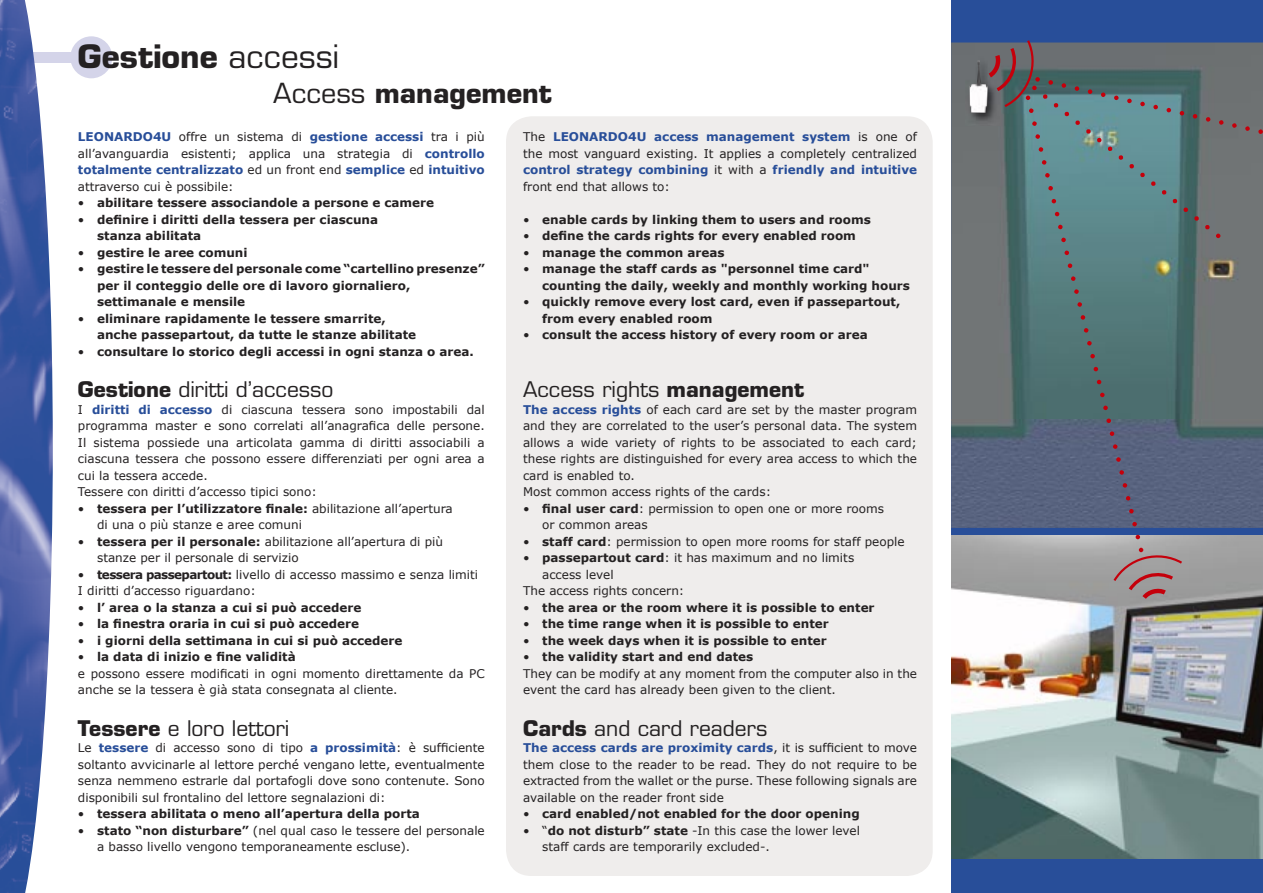
<style>
.page{position:relative;width:1263px;height:893px;background:#fff}
.page>*{position:absolute;margin:0;border:0;box-sizing:border-box;transform-origin:0 0}
.t1{font:700 31.5px "Eurostile";color:#242122}
.t2{font:700 27px "Eurostile";color:#242122}
.t3{font:21px "Eurostile";color:#242122}
.t4{font:12px/16.5px "Verdana";color:#242122}
.t5{font:700 12px/16.5px "Verdana";color:#242122}
.s1{font-weight:400}
.s2{font-weight:700;color:#284e99}
.s3{font-weight:700}
</style>
<div class="page">
<div style="left:506px;top:116px;width:427px;height:760px;background:#efedec;border-radius:26px"></div>
<div style="left:951px;top:0;width:312px;height:893px;background:#284e99"></div>
<img style="left:951px;top:43px;width:312px;height:485px">
<img style="left:965px;top:57px;width:24px;height:69px">
<img style="left:969px;top:60px;width:19px;height:53px">
<div style="left:1px;top:52px;width:90px;height:11px;background:#d4d4e9"></div>
<div style="left:70px;top:36px;width:42px;height:42px;background:#d4d4e9;border-radius:50%"></div>
<img style="left:0;top:0;width:53px;height:893px">
<svg style="left:989px;top:40px;width:274px;height:198px;background:#606f72"></svg>
<img style="left:951px;top:536px;width:312px;height:323px">
<svg style="left:1026px;top:96px;width:117px;height:456px;background:#5d7983"></svg>
<svg style="left:1113px;top:553px;width:69px;height:46px;background:#a3898a"></svg>
<h1 class="t1" style="left:78px;top:37px;width:263px">Gestione <span class="s1">accessi</span></h1>
<h2 class="t2" style="left:273px;top:76px;width:280px"><span class="s1">Access</span> management</h2>
<p class="t4" style="left:523px;top:128px;width:396px;text-align:justify">The <span class="s2">LEONARDO4U access management system</span> is one of the most vanguard existing. It applies a completely centralized <span class="s2">control strategy combining</span> it with a <span class="s2">friendly and intuitive </span>front end that allows to:</p>
<p class="t5" style="left:523px;top:210px;width:349px"><span class="s1">•</span> enable cards by linking them to users and rooms</p>
<p class="t5" style="left:523px;top:227px;width:334px"><span class="s1">•</span> define the cards rights for every enabled room</p>
<p class="t5" style="left:523px;top:243px;width:203px"><span class="s1">•</span> manage the common areas</p>
<p class="t5" style="left:542px;top:260px;width:369px;text-indent:-19px"><span class="s1">•</span> manage the staff cards as "personnel time card" counting the daily, weekly and monthly working hours</p>
<p class="t5" style="left:542px;top:293px;width:360px;text-indent:-19px"><span class="s1">•</span> quickly remove every lost card, even if passepartout, from every enabled room</p>
<p class="t5" style="left:523px;top:326px;width:346px"><span class="s1">•</span> consult the access history of every room or area</p>
<h3 class="t3" style="left:523px;top:377px;width:283px">Access rights <span class="s3">management</span></h3>
<p class="t4" style="left:523px;top:401px;width:396px"><span class="s2">The access rights</span> of each card are set by the master program and they are correlated to the user’s personal data. The system allows a wide variety of rights to be associated to each card; these rights are distinguished for every area access to which the card is enabled to.<br>Most common access rights of the cards:</p>
<p class="t4" style="left:542px;top:500px;width:343px;text-indent:-19px">• <span class="s3">final user card</span>: permission to open one or more rooms or common areas</p>
<p class="t4" style="left:523px;top:533px;width:383px">• <span class="s3">staff card</span>: permission to open more rooms for staff people</p>
<p class="t4" style="left:523px;top:549px;width:333px">• <span class="s3">passepartout card</span>: it has maximum and no limits</p>
<p class="t4" style="left:542px;top:566px;width:73px">access level</p>
<p class="t4" style="left:523px;top:582px;width:163px">The access rights concern:</p>
<p class="t5" style="left:523px;top:599px;width:353px"><span class="s1">•</span> the area or the room where it is possible to enter</p>
<p class="t5" style="left:523px;top:615px;width:307px"><span class="s1">•</span> the time range when it is possible to enter</p>
<p class="t5" style="left:523px;top:632px;width:305px"><span class="s1">•</span> the week days when it is possible to enter</p>
<p class="t4" style="left:523px;top:648px;width:395px">• <span class="s3">the validity start and end dates<br></span>They can be modify at any moment from the computer also in the event the card has already been given to the client.</p>
<h3 class="t3" style="left:523px;top:716px;width:246px"><span class="s3">Cards</span> and card readers</h3>
<p class="t4" style="left:523px;top:739px;width:396px;text-align:justify"><span class="s2">The access cards are proximity cards</span>, it is sufficient to move them close to the reader to be read. They do not require to be extracted from the wallet or the purse. These following signals are available on the reader front side</p>
<p class="t5" style="left:523px;top:805px;width:338px"><span class="s1">•</span> card enabled/not enabled for the door opening</p>
<p class="t4" style="left:542px;top:822px;width:319px;text-indent:-19px">• “<span class="s3">do not disturb” state</span> -In this case the lower level staff cards are temporarily excluded-.</p>
<p class="t4" style="left:78px;top:128px;width:408px;text-align:justify"><span class="s2">LEONARDO4U</span> offre un sistema di <span class="s2">gestione accessi</span> tra i più all’avanguardia esistenti; applica una strategia di <span class="s2">controllo totalmente centralizzato</span> ed un front end <span class="s2">semplice</span> ed <span class="s2">intuitivo </span>attraverso cui è possibile:</p>
<p class="t5" style="left:78px;top:194px;width:358px"><span class="s1">•</span> abilitare tessere associandole a persone e camere</p>
<p class="t5" style="left:97px;top:210px;width:282px;text-indent:-19px"><span class="s1">•</span> definire i diritti della tessera per ciascuna stanza abilitata</p>
<p class="t5" style="left:78px;top:243px;width:171px"><span class="s1">•</span> gestire le aree comuni</p>
<p class="t5" style="left:97px;top:260px;width:389px;text-indent:-19px"><span class="s1">•</span> gestire le tessere del personale come “cartellino presenze” per il conteggio delle ore di lavoro giornaliero, settimanale e mensile</p>
<p class="t5" style="left:97px;top:309px;width:321px;text-indent:-19px"><span class="s1">•</span> eliminare rapidamente le tessere smarrite, anche passepartout, da tutte le stanze abilitate</p>
<p class="t5" style="left:78px;top:342px;width:397px"><span class="s1">•</span> consultare lo storico degli accessi in ogni stanza o area.</p>
<h3 class="t3" style="left:78px;top:377px;width:257px"><span class="s3">Gestione</span> diritti d’accesso</h3>
<p class="t4" style="left:78px;top:401px;width:408px">I <span class="s2">diritti di accesso</span> di ciascuna tessera sono impostabili dal programma master e sono correlati all’anagrafica delle persone.<br>Il sistema possiede una articolata gamma di diritti associabili a ciascuna tessera che possono essere differenziati per ogni area a cui la tessera accede.<br>Tessere con diritti d’accesso tipici sono:</p>
<p class="t4" style="left:97px;top:500px;width:357px;text-indent:-19px">• <span class="s3">tessera per l’utilizzatore finale:</span> abilitazione all’apertura di una o più stanze e aree comuni</p>
<p class="t4" style="left:97px;top:533px;width:348px;text-indent:-19px">• <span class="s3">tessera per il personale:</span> abilitazione all’apertura di più stanze per il personale di servizio</p>
<p class="t4" style="left:78px;top:566px;width:402px">• <span class="s3">tessera passepartout:</span> livello di accesso massimo e senza limiti<br>I diritti d’accesso riguardano:</p>
<p class="t5" style="left:78px;top:599px;width:285px"><span class="s1">•</span> l’ area o la stanza a cui si può accedere</p>
<p class="t5" style="left:78px;top:615px;width:283px"><span class="s1">•</span> la finestra oraria in cui si può accedere</p>
<p class="t5" style="left:78px;top:632px;width:326px"><span class="s1">•</span> i giorni della settimana in cui si può accedere</p>
<p class="t4" style="left:78px;top:648px;width:408px">• <span class="s3">la data di inizio e fine validità<br></span>e possono essere modificati in ogni momento direttamente da PC anche se la tessera è già stata consegnata al cliente.</p>
<h3 class="t3" style="left:78px;top:716px;width:213px"><span class="s3">Tessere</span> e loro lettori</h3>
<p class="t4" style="left:78px;top:739px;width:408px;text-align:justify">Le <span class="s2">tessere</span> di accesso sono di tipo <span class="s2">a prossimità</span>: è sufficiente soltanto avvicinarle al lettore perché vengano lette, eventualmente senza nemmeno estrarle dal portafogli dove sono contenute. Sono disponibili sul frontalino del lettore segnalazioni di:</p>
<p class="t5" style="left:78px;top:805px;width:343px"><span class="s1">•</span> tessera abilitata o meno all’apertura della porta</p>
<p class="t4" style="left:97px;top:822px;width:389px;text-indent:-19px">• <span class="s3">stato “non disturbare”</span> (nel qual caso le tessere del personale a basso livello vengono temporaneamente escluse).</p>
</div>
